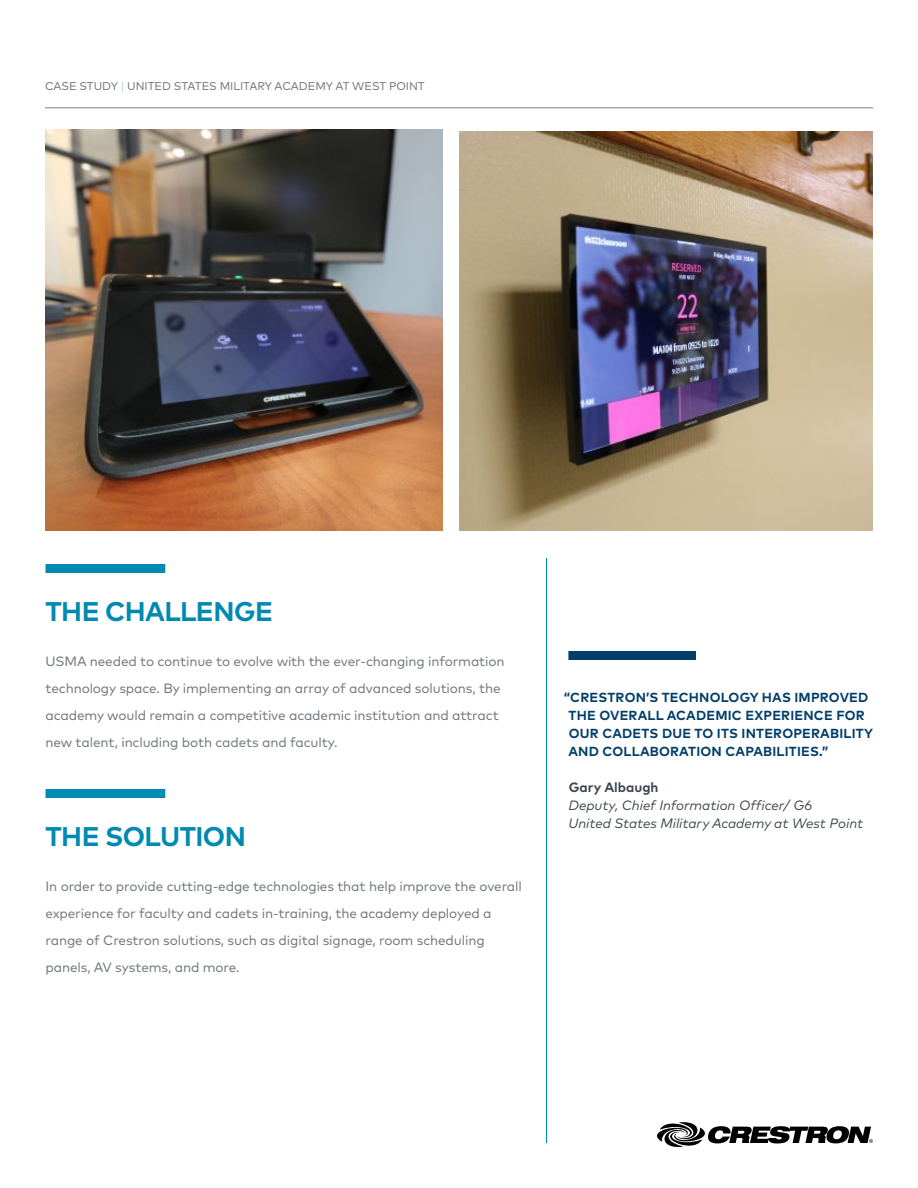
<style>
.page{position:relative;width:918px;height:1188px;background:#fff}
.page>*{position:absolute;margin:0;border:0;box-sizing:border-box;transform-origin:0 0}
.t1{font:700 27px "Mark Pro";letter-spacing:-.02em;color:#008ab1}
.t2{font:13.5px/27px "Mark Pro";letter-spacing:-.01em;color:#747a80}
.t3{font:italic 13.5px/18px "Mark Pro";color:#40474f}
.t4{font:700 13.5px "Mark Pro";color:#40474f}
.t5{font:700 13.2px/18px "Mark Pro";letter-spacing:.015em;color:#003e6b}
.t6{font:11.25px "Mark Pro";letter-spacing:-.005em;color:#747a80}
.s1{font-weight:300;color:#8cc3d9}
</style>
<div class="page">
<hr style="left:546px;top:558px;width:1px;height:585px;background:#008ab1">
<hr style="left:45px;top:108px;width:828px;height:1px;background:#7c8288">
<img style="left:46px;top:129px;width:397px;height:402px">
<img style="left:459px;top:131px;width:414px;height:400px">
<svg style="left:657px;top:1122px;width:216px;height:25px"></svg>
<div style="left:46px;top:564px;width:119px;height:9px;background:#008ab1"></div>
<div style="left:46px;top:789px;width:119px;height:9px;background:#008ab1"></div>
<div style="left:568px;top:651px;width:128px;height:9px;background:#003e6b"></div>
<p class="t6" style="left:45px;top:78px;width:381px">CASE STUDY <span class="s1">|</span> UNITED STATES MILITARY ACADEMY AT WEST POINT</p>
<h1 class="t1" style="left:46px;top:591px;width:229px">THE CHALLENGE</h1>
<p class="t2" style="left:46px;top:647px;width:461px">USMA needed to continue to evolve with the ever-changing information technology space. By implementing an array of advanced solutions, the academy would remain a competitive academic institution and attract new talent, including both cadets and faculty.</p>
<h1 class="t1" style="left:46px;top:816px;width:202px">THE SOLUTION</h1>
<p class="t2" style="left:46px;top:872px;width:478px">In order to provide cutting-edge technologies that help improve the overall experience for faculty and cadets in-training, the academy deployed a range of Crestron solutions, such as digital signage, room scheduling panels, AV systems, and more.</p>
<p class="t5" style="left:568px;top:687px;width:306px;text-indent:-5px">“CRESTRON’S TECHNOLOGY HAS IMPROVED THE OVERALL ACADEMIC EXPERIENCE FOR OUR CADETS DUE TO ITS INTEROPERABILITY AND COLLABORATION CAPABILITIES.”</p>
<p class="t4" style="left:569px;top:777px;width:91px">Gary Albaugh</p>
<p class="t3" style="left:568px;top:795px;width:296px">Deputy, Chief Information Officer/ G6<br>United States Military Academy at West Point</p>
</div>
